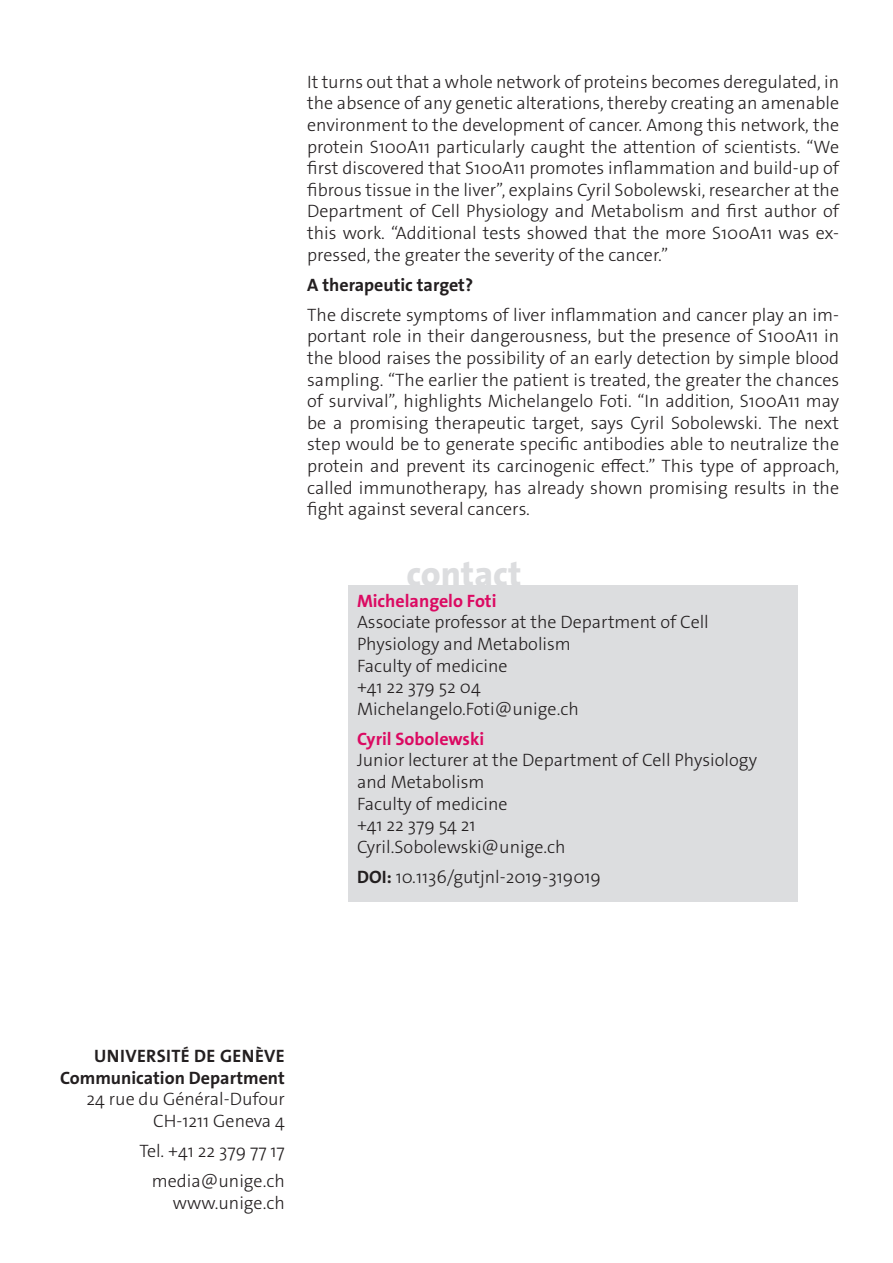
<style>
.page{position:relative;width:893px;height:1263px;background:#fff}
.page>*{position:absolute;margin:0;border:0;box-sizing:border-box;transform-origin:0 0}
._4__texte_courant{font:800 35.7px "The Sans Os F";color:#dcdddf}
._4__texte_courant-2{font:300 18px/21.6px "The Sans Os F";color:#231f20}
.texte_courant{font:300 18px/21.6px "The Sans Os F";color:#231f20;text-align:right}
._4__texte_courant-3{font:700 18px "The Sans Os F";color:#231f20}
.texte_courant-2{font:700 18px "The Sans Os F";letter-spacing:.02em;color:#231f20}
.s1{font-weight:700;color:#db0a62}
.s2{font-weight:700}
</style>
<div class="page">
<div style="left:348px;top:585px;width:450px;height:316px;background:#dcdddf"></div>
<p class="_4__texte_courant-2" style="left:307px;top:71px;width:533px;text-align:justify">It turns out that a whole network of proteins becomes deregulated, in the absence of any genetic alterations, thereby creating an amenable environment to the development of cancer. Among this network, the protein S100A11 particularly caught the attention of scientists. “We first discovered that S100A11 promotes inflammation and build-up of fibrous tissue in the liver”, explains Cyril Sobolewski, researcher at the Department of Cell Physiology and Metabolism and first author of this work. “Additional tests showed that the more S100A11 was ex&shy;pressed, the greater the severity of the cancer.”</p>
<p class="_4__texte_courant-3" style="left:307px;top:273px;width:167px">A therapeutic target?</p>
<p class="_4__texte_courant-2" style="left:307px;top:304px;width:533px;text-align:justify">The discrete symptoms of liver inflammation and cancer play an im&shy;portant role in their dangerousness, but the presence of S100A11 in the blood raises the possibility of an early detection by simple blood sampling. “The earlier the patient is treated, the greater the chances of survival”, highlights Michelangelo Foti. “In addition, S100A11 may be a promising therapeutic target, says Cyril Sobolewski. The next step would be to generate specific antibodies able to neutralize the protein and prevent its carcinogenic effect.” This type of approach, called immunotherapy, has already shown promising results in the fight against several cancers.</p>
<p class="_4__texte_courant" style="left:407px;top:551px;width:116px">contact</p>
<p class="_4__texte_courant-2" style="left:357px;top:590px;width:353px"><span class="s1">Michelangelo Foti<br></span>Associate professor at the Department of Cell<br>Physiology and Metabolism<br>Faculty of medicine<br>+41 22 379 52 04<br>Michelangelo.Foti@unige.ch</p>
<p class="_4__texte_courant-2" style="left:357px;top:728px;width:402px"><span class="s1">Cyril Sobolewski<br></span>Junior lecturer at the Department of Cell Physiology and Metabolism<br>Faculty of medicine<br>+41 22 379 54 21<br>Cyril.Sobolewski@unige.ch</p>
<p class="_4__texte_courant-2" style="left:357px;top:866px;width:245px"><span class="s2">DOI:</span> 10.1136/gutjnl-2019-319019</p>
<p class="texte_courant-2" style="left:94px;top:1044px;width:192px">UNIVERSITÉ DE GENÈVE</p>
<p class="texte_courant" style="left:60px;top:1067px;width:226px"><span class="s2">Communication Department<br></span>24 rue du Général-Dufour<br>CH-1211 Geneva 4</p>
<p class="texte_courant" style="left:139px;top:1140px;width:147px">Tel. +41 22 379 77 17</p>
<p class="texte_courant" style="left:152px;top:1170px;width:135px">media@unige.ch www.unige.ch</p>
</div>
